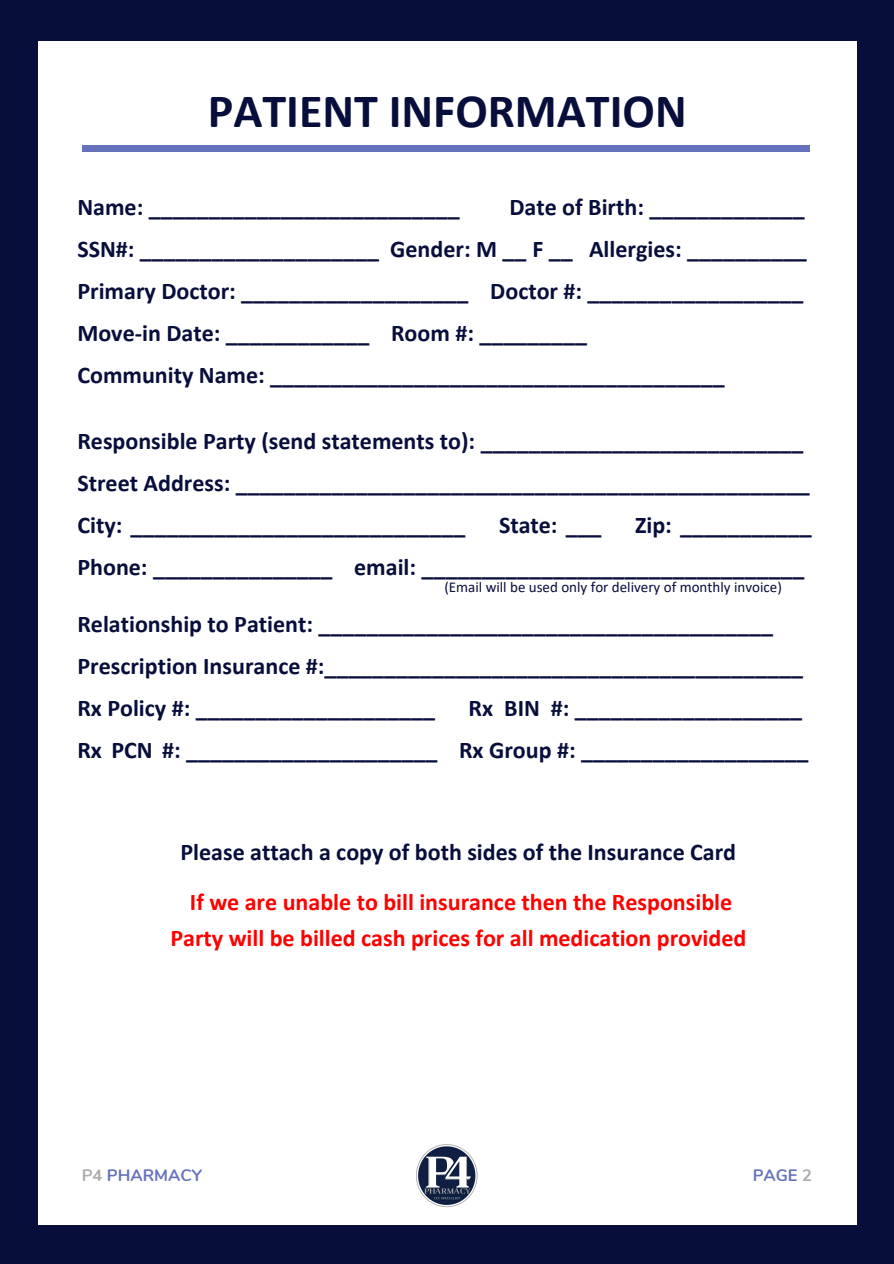
<style>
.page{position:relative;width:894px;height:1264px;background:#fff}
.page>*{position:absolute;margin:0;border:0;box-sizing:border-box;transform-origin:0 0}
.t1{font:700 48px "Calibri";color:#080e3b}
.t2{font:700 24px/42px "Calibri";color:#080e3b}
.t3{font:700 24px/36px "Calibri";color:#f00;text-align:center}
.t4{font:700 16.5px "Nunito";color:#001392}
.t5{font:15px "Calibri";color:#080e3b}
.s1{color:#737373}
</style>
<div class="page">
<div style="left:0;top:0;width:893px;height:1263px;background:#080e3b"></div>
<div style="left:38px;top:41px;width:818px;height:1183px;background:#fff"></div>
<div style="left:82px;top:145px;width:727px;height:7px;background:#6671bd"></div>
<img style="left:416px;top:1144px;width:62px;height:64px">
<h1 class="t1" style="left:208px;top:77px;width:480px">PATIENT INFORMATION</h1>
<p class="t2" style="left:77px;top:185px;width:730px;text-indent:432px">Date of Birth: _____________ SSN#: ____________________ Gender: M __ F __ Allergies: __________ Primary Doctor: ___________________ Doctor #: __________________ Move-in Date: ____________ Room #: _________<br>Community Name: ______________________________________</p>
<p class="t2" style="left:77px;top:185px;width:384px">Name: __________________________</p>
<p class="t2" style="left:77px;top:419px;width:733px">Responsible Party (send statements to): ___________________________<br>Street Address: ________________________________________________<br>City: ____________________________</p>
<p class="t2" style="left:77px;top:503px;width:735px;text-indent:557px">Zip: ___________<br>Phone: _______________ email: ________________________________</p>
<p class="t2" style="left:77px;top:602px;width:726px">Relationship to Patient: ______________________________________<br>Prescription Insurance #:________________________________________<br>Rx Policy #: ____________________</p>
<p class="t2" style="left:499px;top:503px;width:104px">State: ___</p>
<p class="t5" style="left:444px;top:576px;width:339px">(Email will be used only for delivery of monthly invoice)</p>
<p class="t2" style="left:77px;top:686px;width:732px;text-align:right">Rx BIN #: ___________________<br>Rx PCN #: _____________________ Rx Group #: ___________________</p>
<p class="t2" style="left:180px;top:831px;width:557px">Please attach a copy of both sides of the Insurance Card</p>
<p class="t3" style="left:170px;top:883px;width:577px">If we are unable to bill insurance then the Responsible<br>Party will be billed cash prices for all medication provided</p>
<p class="t4" style="left:82px;top:1163px;width:122px"><span class="s1">P4</span> PHARMACY</p>
<p class="t4" style="left:752px;top:1163px;width:61px">PAGE <span class="s1">2</span></p>
</div>
